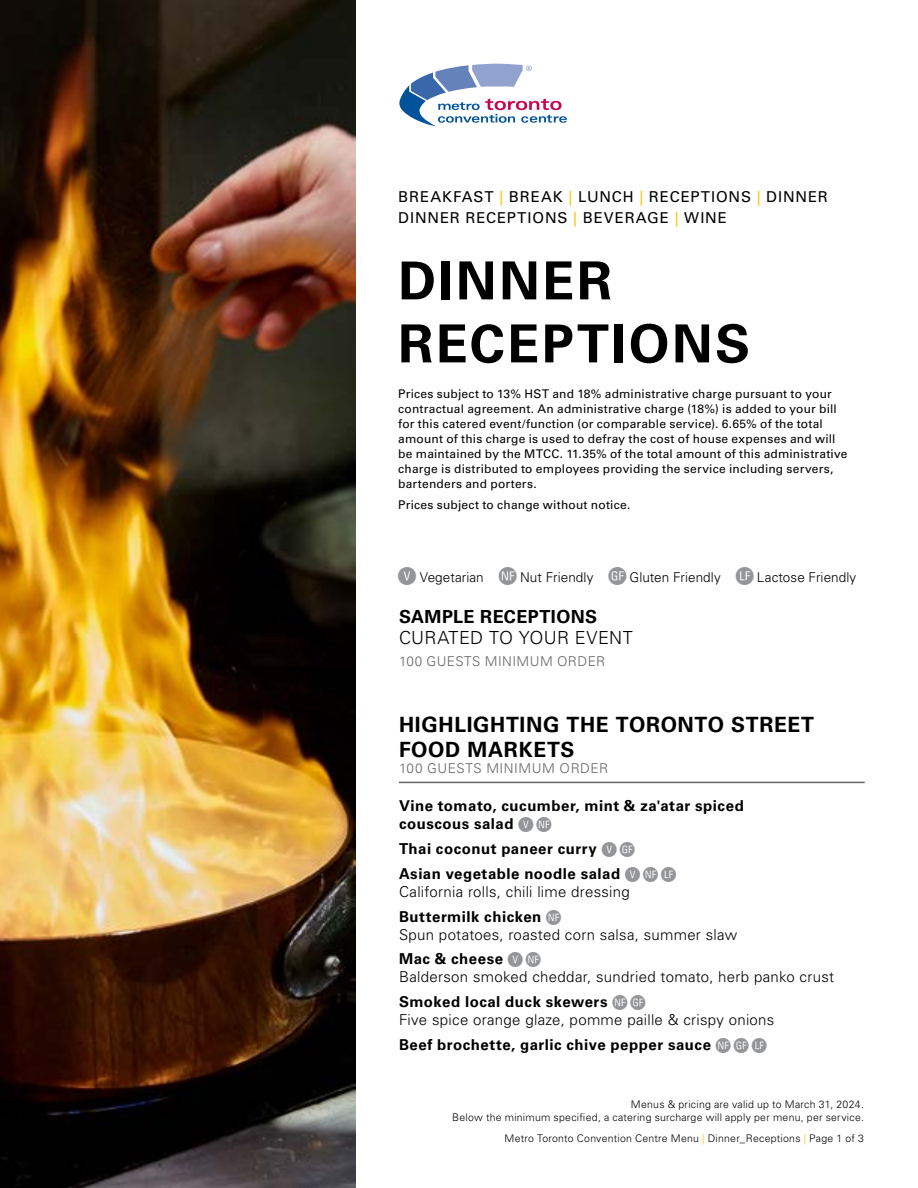
<style>
.page{position:relative;width:918px;height:1188px;background:#fff}
.page>*{position:absolute;margin:0;border:0;box-sizing:border-box;transform-origin:0 0}
.Title_of_Menu_-_H1{font:700 52.5px/63px "Univers LT Std";letter-spacing:.045em;color:#000}
.Menu_Title_-_H2{font:700 21px/25.2px "Univers LT Std";letter-spacing:.03em;color:#000}
.Menu_Sub-title_-_H3{font:300 18px/21.6px "Univers LT Std";letter-spacing:.015em;color:#000}
.Menu_Item_bold{font:700 15px/18px "Univers LT Std";letter-spacing:.035em;color:#000}
.Item_Description{font:300 15px "Univers LT Std";letter-spacing:.02em;color:#000}
.menu_category{font:15px/21px "Univers LT Std";letter-spacing:.06em;color:#000}
.t1{font:300 13.5px "Univers LT Std";letter-spacing:.005em;color:#000}
.Menu_Sub-title_-_H3-2{font:300 13.5px "Univers LT Std";letter-spacing:.03em;color:#636466}
.Menu_Title_-_H2-2{font:300 13.5px "Univers LT Std";letter-spacing:.04em;color:#636466}
.disclaimer{font:12px/15px "Univers LT Std";letter-spacing:.015em;color:#000}
.folio{font:300 10.5px "Univers LT Std";letter-spacing:.025em;color:#000}
.s1{color:#ffc20e}
.s2{font-family:"Glyphter";font-weight:400;font-size:18px;color:#939598}
.s3{font-weight:700}
.s4{font-family:"Glyphter";font-weight:400;color:#939598}
</style>
<div class="page">
<svg style="left:399px;top:64px;width:168px;height:62px"></svg>
<img style="left:0;top:0;width:355px;height:1188px">
<hr style="left:399px;top:782px;width:466px;height:1px;background:#636466">
<p class="menu_category" style="left:398px;top:186px;width:431px">BREAKFAST <span class="s1">|</span> BREAK <span class="s1">|</span> LUNCH <span class="s1">|</span> RECEPTIONS <span class="s1">|</span> DINNER<br>DINNER RECEPTIONS <span class="s1">|</span> BEVERAGE <span class="s1">|</span> WINE</p>
<h1 class="Title_of_Menu_-_H1" style="left:398px;top:250px;width:353px">DINNER<br>RECEPTIONS</h1>
<p class="disclaimer" style="left:398px;top:386px;width:451px">Prices subject to 13% HST and 18% administrative charge pursuant to your contractual agreement. An administrative charge (18%) is added to your bill for this catered event/function (or comparable service). 6.65% of the total amount of this charge is used to defray the cost of house expenses and will be maintained by the MTCC. 11.35% of the total amount of this administrative charge is distributed to employees providing the service including servers, bartenders and porters.</p>
<p class="disclaimer" style="left:398px;top:498px;width:234px">Prices subject to change without notice.</p>
<p class="t1" style="left:398px;top:569px;width:460px"><span class="s2">D</span> Vegetarian <span class="s2">C</span> Nut Friendly <span class="s2">A</span> Gluten Friendly <span class="s2">B</span> Lactose Friendly</p>
<h3 class="Menu_Sub-title_-_H3" style="left:399px;top:606px;width:235px"><span class="s3">SAMPLE RECEPTIONS<br></span>CURATED TO YOUR EVENT</h3>
<h3 class="Menu_Sub-title_-_H3-2" style="left:399px;top:653px;width:208px">100 GUESTS MINIMUM ORDER</h3>
<h2 class="Menu_Title_-_H2" style="left:399px;top:712px;width:417px">HIGHLIGHTING THE TORONTO STREET<br>FOOD MARKETS</h2>
<h2 class="Menu_Title_-_H2-2" style="left:399px;top:760px;width:211px">100 GUESTS MINIMUM ORDER</h2>
<p class="Menu_Item_bold" style="left:399px;top:797px;width:346px">Vine tomato, cucumber, mint &amp; za'atar spiced couscous salad <span class="s4">D C</span></p>
<p class="Menu_Item_bold" style="left:399px;top:840px;width:237px">Thai coconut paneer curry <span class="s4">D A</span></p>
<p class="Menu_Item_bold" style="left:399px;top:865px;width:279px">Asian vegetable noodle salad <span class="s4">D C B</span></p>
<p class="Item_Description" style="left:399px;top:882px;width:232px">California rolls, chili lime dressing</p>
<p class="Menu_Item_bold" style="left:399px;top:907px;width:164px">Buttermilk chicken <span class="s4">C</span></p>
<p class="Item_Description" style="left:399px;top:925px;width:340px">Spun potatoes, roasted corn salsa, summer slaw</p>
<p class="Menu_Item_bold" style="left:399px;top:950px;width:143px">Mac &amp; cheese <span class="s4">D C</span></p>
<p class="Item_Description" style="left:399px;top:968px;width:437px">Balderson smoked cheddar, sundried tomato, herb panko crust</p>
<p class="Menu_Item_bold" style="left:399px;top:993px;width:248px">Smoked local duck skewers <span class="s4">C A</span></p>
<p class="Item_Description" style="left:399px;top:1011px;width:377px">Five spice orange glaze, pomme paille &amp; crispy onions</p>
<p class="Menu_Item_bold" style="left:399px;top:1036px;width:369px">Beef brochette, garlic chive pepper sauce <span class="s4">C A B</span></p>
<p class="folio" style="left:631px;top:1098px;width:235px">Menus &amp; pricing are valid up to March 31, 2024.</p>
<p class="folio" style="left:452px;top:1111px;width:413px">Below the minimum specified, a catering surcharge will apply per menu, per service.</p>
<p class="folio" style="left:505px;top:1132px;width:361px">Metro Toronto Convention Centre Menu <span class="s1">|</span> Dinner_Receptions <span class="s1">|</span> Page 1 of 3</p>
</div>
